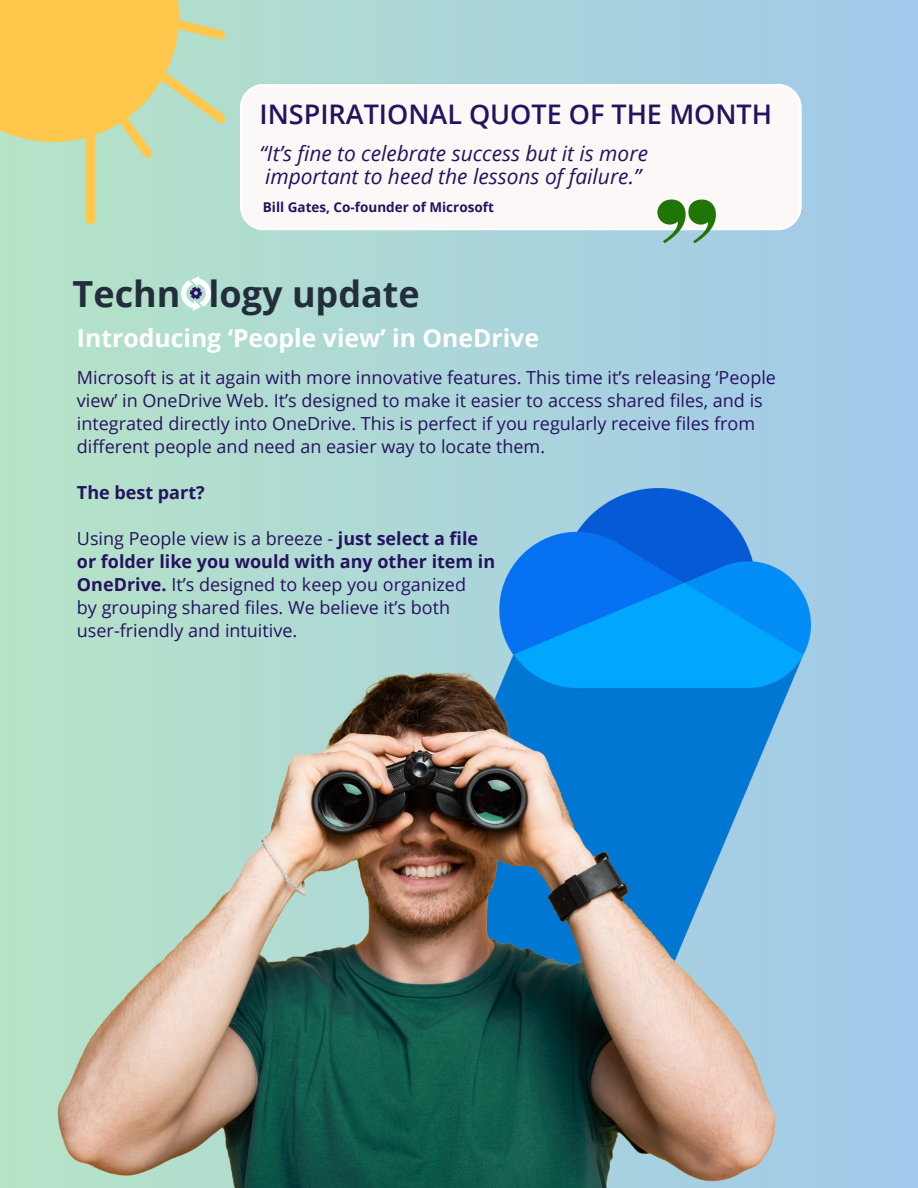
<style>
.page{position:relative;width:918px;height:1188px;background:#fff}
.page>*{position:absolute;margin:0;border:0;box-sizing:border-box;transform-origin:0 0}
.t1{font:700 36px "Open Sans";color:#222e3c}
.t2{font:600 27px "Open Sans";color:#27125f}
.t3{font:700 24.75px "Open Sans";color:#fff}
.t4{font:italic 21px "Open Sans";color:#27125f}
.t5{font:18px/23.1px "Open Sans";color:#27125f}
.t6{font:700 18px "Open Sans";color:#27125f}
.t7{font:700 13.5px "Open Sans";color:#27125f}
.s1{font-weight:700}
</style>
<div class="page">
<div style="left:0;top:0;width:918px;height:1188px;background:linear-gradient(to right,#b6e4c6,#a1c9ec)"></div>
<svg style="left:240px;top:84px;width:561px;height:146px"></svg>
<svg style="left:657px;top:200px;width:59px;height:43px"></svg>
<div style="left:0;top:0;width:179px;height:142px;background:#ffc74c"></div>
<div style="left:86px;top:109px;width:9px;height:111px;background:#ffc74c"></div>
<svg style="left:95px;top:60px;width:139px;height:106px"></svg>
<svg style="left:175px;top:8px;width:57px;height:38px;background:#c4d7ad"></svg>
<img style="left:182px;top:277px;width:29px;height:34px">
<img style="left:319px;top:489px;width:491px;height:149px">
<img style="left:15px;top:638px;width:812px;height:550px">
<p class="t2" style="left:260px;top:95px;width:514px">INSPIRATIONAL QUOTE OF THE MONTH</p>
<p class="t4" style="left:260px;top:139px;width:390px">“It’s fine to celebrate success but it is more</p>
<p class="t4" style="left:265px;top:161px;width:378px">important to heed the lessons of failure.”</p>
<p class="t7" style="left:263px;top:198px;width:232px">Bill Gates, Co-founder of Microsoft</p>
<p class="t1" style="left:73px;top:268px;width:349px">Techn logy update</p>
<p class="t3" style="left:77px;top:321px;width:464px">Introducing ‘People view’ in OneDrive</p>
<p class="t5" style="left:77px;top:365px;width:701px">Microsoft is at it again with more innovative features. This time it’s releasing ‘People view’ in OneDrive Web. It’s designed to make it easier to access shared files, and is integrated directly into OneDrive. This is perfect if you regularly receive files from different people and need an easier way to locate them.</p>
<p class="t6" style="left:77px;top:480px;width:129px">The best part?</p>
<p class="t5" style="left:77px;top:527px;width:403px">Using People view is a breeze - <span class="s1">just select a file</span></p>
<p class="t6" style="left:77px;top:549px;width:420px">or folder like you would with any other item in</p>
<p class="t5" style="left:77px;top:573px;width:391px"><span class="s1">OneDrive.</span> It’s designed to keep you organized</p>
<p class="t5" style="left:77px;top:596px;width:375px">by grouping shared files. We believe it’s both</p>
<p class="t5" style="left:77px;top:619px;width:222px">user-friendly and intuitive.</p>
</div>
